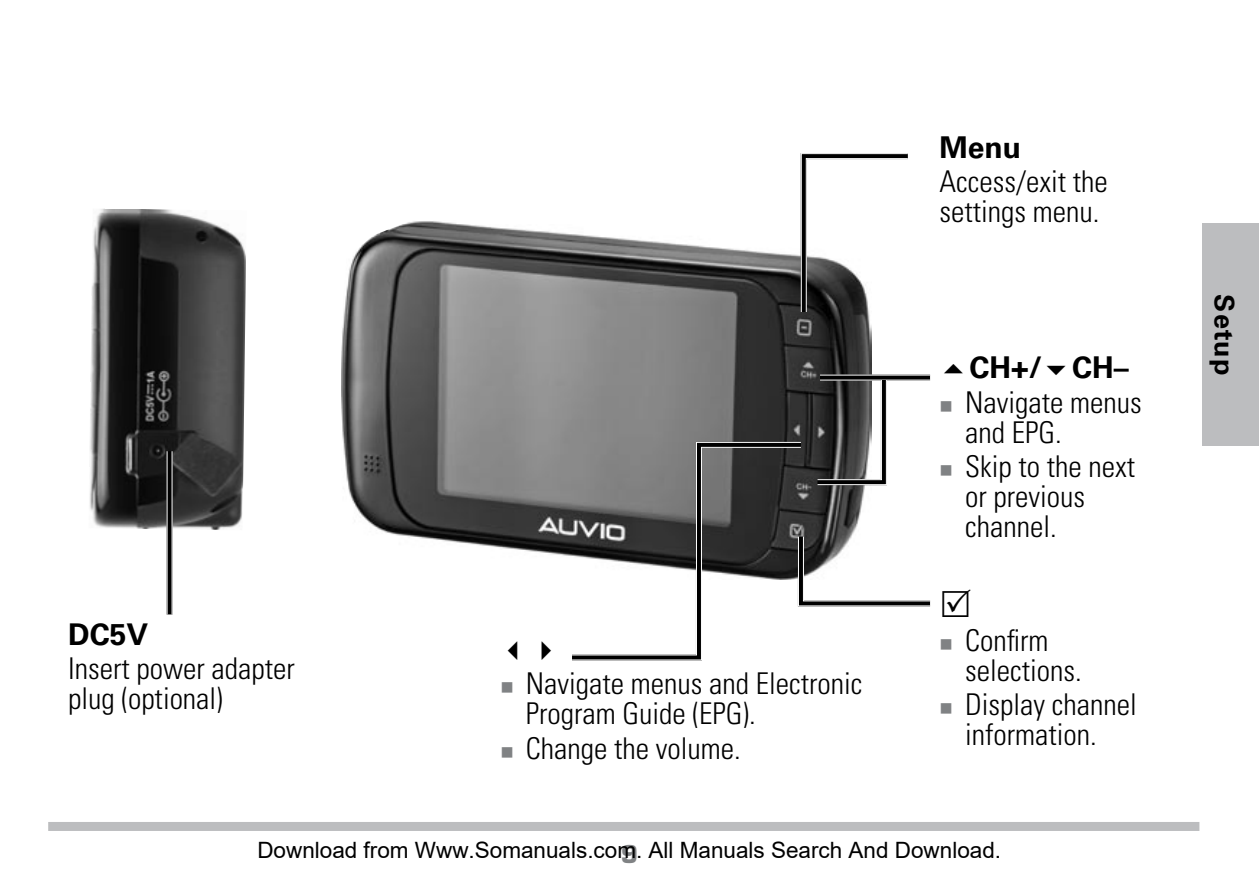
<style>
.page{position:relative;width:1259px;height:893px;background:#fff}
.page>*{position:absolute;margin:0;border:0;box-sizing:border-box;transform-origin:0 0}
.t1{font:300 condensed 30px/30px "Univers";color:#000}
.t2{font:700 30px "Univers";color:#000}
.t3{font:700 27px "Univers";letter-spacing:.05em;color:#000}
.t4{font:22.5px "Arial";color:#000}
.t5{font:18px "Wingdings";color:#808284}
</style>
<div class="page">
<div style="left:48px;top:822px;width:1151px;height:9px;background:#bcbdbf"></div>
<div style="left:1202px;top:224px;width:57px;height:222px;background:#bcbdbf"></div>
<img style="left:89px;top:208px;width:157px;height:322px">
<div style="left:166px;top:451px;width:6px;height:163px;background:#000"></div>
<hr style="left:172px;top:451px;width:1px;height:163px;background:#fff">
<hr style="left:167px;top:451px;width:1px;height:163px;background:#fff">
<img style="left:342px;top:221px;width:529px;height:335px">
<svg style="left:566px;top:439px;width:241px;height:117px;background:#5b5b5b"></svg>
<svg style="left:572px;top:656px;width:130px;height:5px"></svg>
<svg style="left:571px;top:441px;width:231px;height:215px"></svg>
<svg style="left:798px;top:153px;width:110px;height:165px"></svg>
<svg style="left:795px;top:530px;width:136px;height:79px"></svg>
<svg style="left:890px;top:376px;width:40px;height:4px"></svg>
<svg style="left:811px;top:374px;width:79px;height:114px;background:#5d5d5d"></svg>
<p class="t2" style="left:939px;top:130px;width:83px">Menu</p>
<p class="t1" style="left:939px;top:166px;width:170px">Access/exit the settings menu.</p>
<p class="t2" style="left:68px;top:617px;width:82px">DC5V</p>
<p class="t1" style="left:68px;top:654px;width:228px">Insert power adapter plug (optional)</p>
<p class="t5" style="left:500px;top:678px;width:15px">■</p>
<p class="t5" style="left:500px;top:742px;width:15px">■</p>
<p class="t1" style="left:526px;top:669px;width:338px">Navigate menus and Electronic<br>Program Guide (EPG).</p>
<p class="t1" style="left:526px;top:733px;width:216px">Change the volume.</p>
<p class="t5" style="left:939px;top:396px;width:15px">■</p>
<p class="t5" style="left:939px;top:461px;width:15px">■</p>
<p class="t2" style="left:969px;top:350px;width:161px">CH+/ CH–</p>
<p class="t1" style="left:965px;top:387px;width:178px">Navigate menus and EPG.</p>
<p class="t1" style="left:965px;top:451px;width:171px">Skip to the next or previous channel.</p>
<p class="t5" style="left:939px;top:635px;width:15px">■</p>
<p class="t5" style="left:939px;top:699px;width:15px">■</p>
<p class="t1" style="left:965px;top:625px;width:118px">Confirm selections.</p>
<p class="t1" style="left:965px;top:690px;width:173px">Display channel information.</p>
<p class="t4" style="left:257px;top:838px;width:745px">Download from Www.Somanuals.com. All Manuals Search And Download.</p>
<p class="t3" style="left:1240px;top:294px;width:83px;rotate:90deg">Setup</p>
</div>
